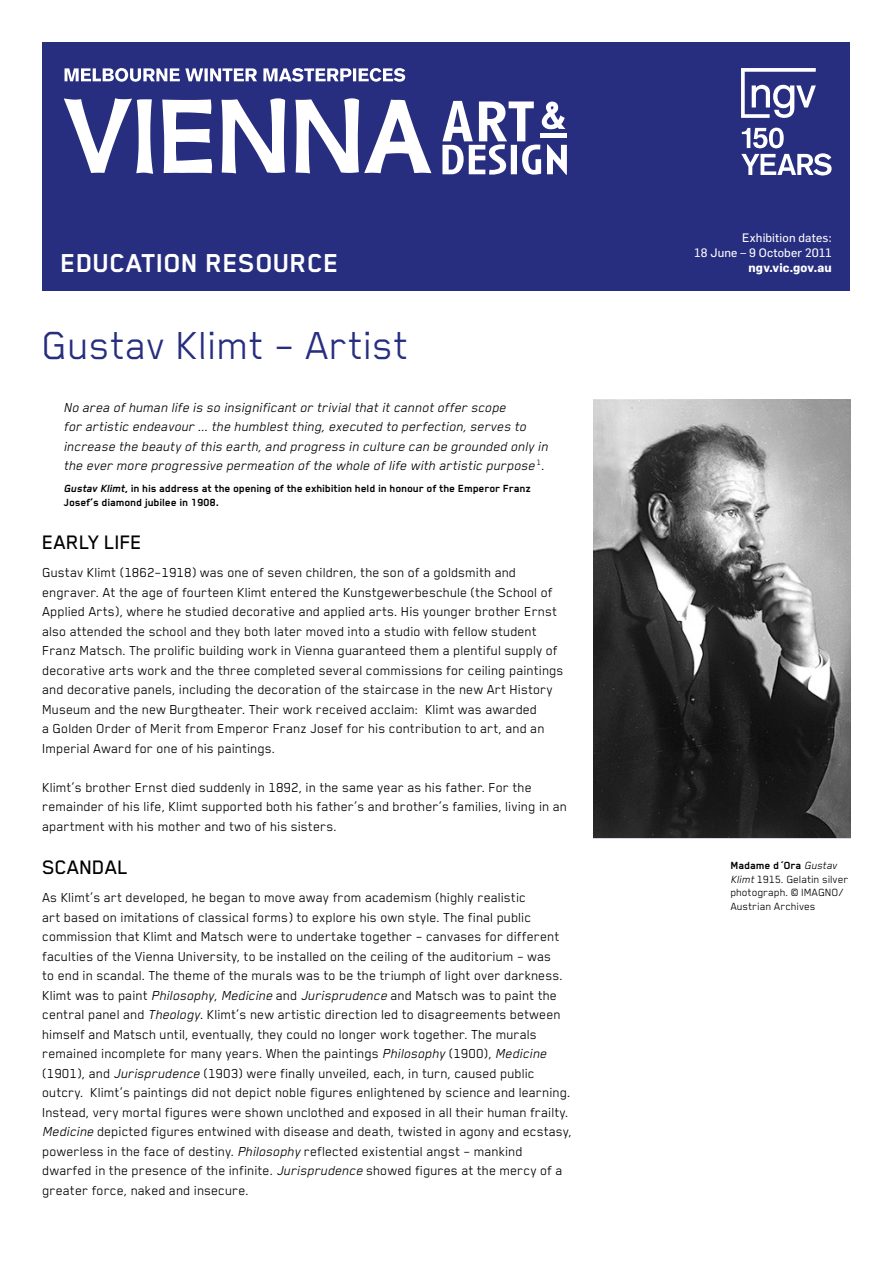
<style>
.page{position:relative;width:893px;height:1263px;background:#fff}
.page>*{position:absolute;margin:0;border:0;box-sizing:border-box;transform-origin:0 0}
.t1{font:45px "Blender Pro";color:#272e80}
.t2{font:700 30px "Blender Pro";color:#fff}
.t3{font:500 22.5px "Blender Pro";letter-spacing:-.005em;color:#000}
.t4{font:15px/19.5px "Blender Pro";color:#000}
.t5{font:italic 15px/19.5px "Blender Pro";color:#000}
.t6{font:700 12px/13.5px "Blender Pro";color:#000}
.t7{font:12px/13.5px "Blender Pro";color:#000}
.t8{font:12px/15px "Flama Basic";letter-spacing:.02em;color:#fff;text-align:right}
.t9{font:700 12px "Flama";letter-spacing:.015em;color:#fff}
.s1{font-style:italic}
.s2{font-weight:700}
</style>
<div class="page">
<div style="left:43px;top:43px;width:807px;height:248px;background:#272e80"></div>
<svg style="left:64px;top:98px;width:367px;height:76px"></svg>
<svg style="left:442px;top:101px;width:125px;height:74px"></svg>
<hr style="left:540px;top:134px;width:27px;height:4px;background:#fff">
<svg style="left:65px;top:68px;width:340px;height:14px"></svg>
<svg style="left:741px;top:128px;width:91px;height:47px"></svg>
<svg style="left:741px;top:68px;width:75px;height:50px"></svg>
<img style="left:593px;top:400px;width:257px;height:438px">
<h2 class="t2" style="left:61px;top:247px;width:280px">EDUCATION RESOURCE</h2>
<h1 class="t1" style="left:43px;top:321px;width:368px">Gustav Klimt – Artist</h1>
<p class="t5" style="left:64px;top:397px;width:486px">No area of human life is so insignificant or trivial that it cannot offer scope<br>for artistic endeavour ... the humblest thing, executed to perfection, serves to increase the beauty of this earth, and progress in culture can be grounded only in the ever more progressive permeation of the whole of life with artistic purpose <sup>1</sup>.</p>
<p class="t6" style="left:64px;top:482px;width:469px"><span class="s1">Gustav Klimt</span>, in his address at the opening of the exhibition held in honour of the Emperor Franz<br>Josef’s diamond jubilee in 1908.</p>
<h3 class="t3" style="left:43px;top:530px;width:98px">EARLY LIFE</h3>
<p class="t4" style="left:43px;top:562px;width:523px">Gustav Klimt (1862–1918) was one of seven children, the son of a goldsmith and engraver. At the age of fourteen Klimt entered the Kunstgewerbeschule (the School of Applied Arts), where he studied decorative and applied arts. His younger brother Ernst also attended the school and they both later moved into a studio with fellow student Franz Matsch. The prolific building work in Vienna guaranteed them a plentiful supply of decorative arts work and the three completed several commissions for ceiling paintings and decorative panels, including the decoration of the staircase in the new Art History Museum and the new Burgtheater. Their work received acclaim: Klimt was awarded<br>a Golden Order of Merit from Emperor Franz Josef for his contribution to art, and an Imperial Award for one of his paintings.</p>
<p class="t4" style="left:43px;top:777px;width:526px">Klimt’s brother Ernst died suddenly in 1892, in the same year as his father. For the remainder of his life, Klimt supported both his father’s and brother’s families, living in an apartment with his mother and two of his sisters.</p>
<h3 class="t3" style="left:43px;top:855px;width:87px">SCANDAL</h3>
<p class="t4" style="left:43px;top:887px;width:531px">As Klimt’s art developed, he began to move away from academism (highly realistic<br>art based on imitations of classical forms) to explore his own style. The final public commission that Klimt and Matsch were to undertake together – canvases for different faculties of the Vienna University, to be installed on the ceiling of the auditorium – was<br>to end in scandal. The theme of the murals was to be the triumph of light over darkness.<br>Klimt was to paint <span class="s1">Philosophy</span>, <span class="s1">Medicine</span> and <span class="s1">Jurisprudence</span> and Matsch was to paint the central panel and <span class="s1">Theology</span>. Klimt’s new artistic direction led to disagreements between himself and Matsch until, eventually, they could no longer work together. The murals remained incomplete for many years. When the paintings <span class="s1">Philosophy</span> (1900), <span class="s1">Medicine </span>(1901), and <span class="s1">Jurisprudence</span> (1903) were finally unveiled, each, in turn, caused public outcry. Klimt’s paintings did not depict noble figures enlightened by science and learning.<br>Instead, very mortal figures were shown unclothed and exposed in all their human frailty.<br><span class="s1">Medicine</span> depicted figures entwined with disease and death, twisted in agony and ecstasy, powerless in the face of destiny. <span class="s1">Philosophy</span> reflected existential angst – mankind dwarfed in the presence of the infinite. <span class="s1">Jurisprudence</span> showed figures at the mercy of a greater force, naked and insecure.</p>
<p class="t8" style="left:694px;top:230px;width:139px">Exhibition dates:<br>18 June – 9 October 2011</p>
<p class="t9" style="left:748px;top:259px;width:85px">ngv.vic.gov.au</p>
<p class="t7" style="left:731px;top:858px;width:119px"><span class="s2">Madame d´Ora</span> <span class="s1">Gustav<br>Klimt</span> 1915. Gelatin silver photograph. © IMAGNO/<br>Austrian Archives</p>
</div>
